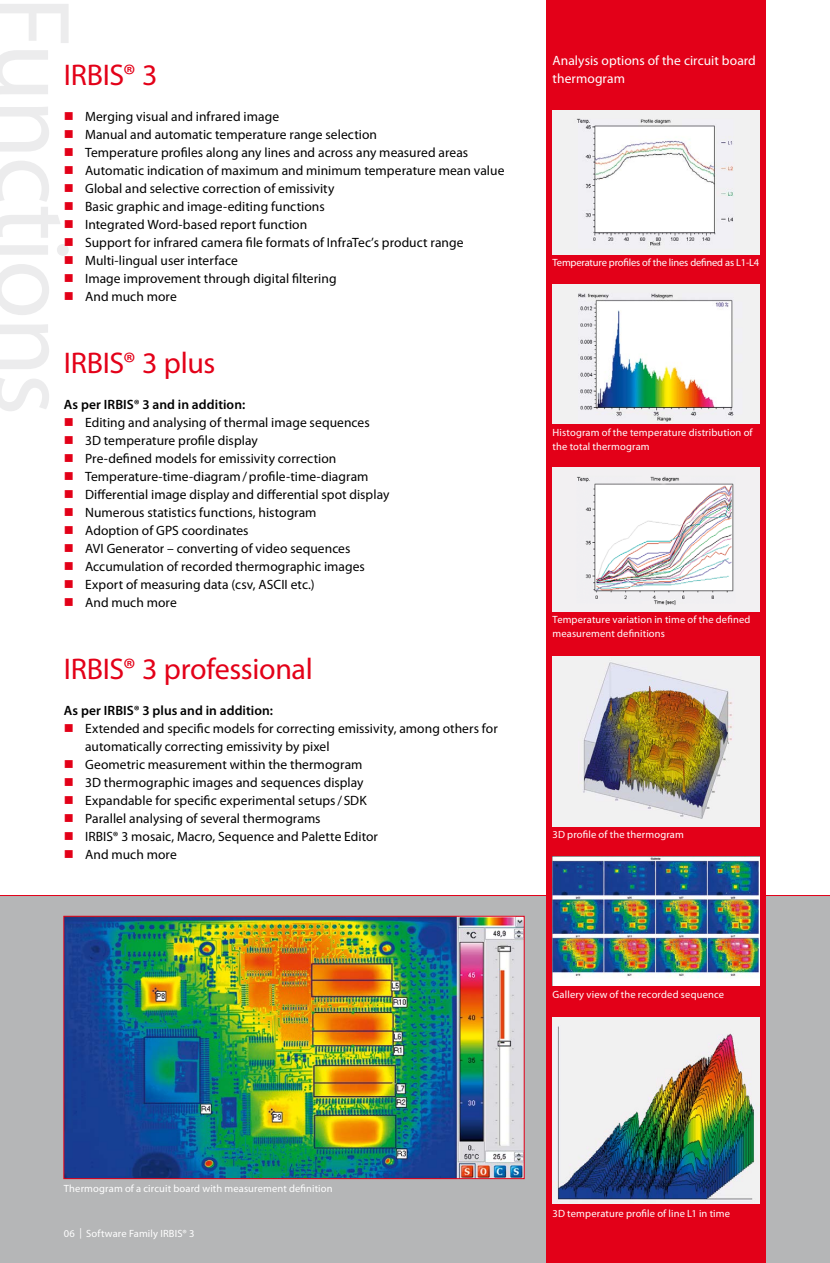
<style>
.page{position:relative;width:830px;height:1263px;background:#fff}
.page>*{position:absolute;margin:0;border:0;box-sizing:border-box;transform-origin:0 0}
.t1{font:30px "Myriad Pro";letter-spacing:-.01em;color:#e30018}
.t2{font:13.5px/18px "Myriad Pro";letter-spacing:.005em;color:#000}
.t3{font:600 13.5px "Myriad Pro";letter-spacing:.005em;color:#000}
.t4{font:13.5px/18px "Myriad Pro";letter-spacing:.005em;color:#fff}
.t5{font:10.5px/13.5px "Myriad Pro";letter-spacing:.01em;color:#fff}
.t6{font:10.5px "Myriad Pro";letter-spacing:-.015em;color:#fff}
</style>
<div class="page">
<div style="left:0;top:895px;width:829px;height:368px;background:#b5b6b7"></div>
<hr style="left:0;top:895px;width:829px;height:1px;background:#e30018">
<div style="left:546px;top:0;width:219px;height:1263px;background:#e30018"></div>
<img style="left:552px;top:111px;width:207px;height:143px">
<img style="left:552px;top:285px;width:207px;height:139px">
<img style="left:552px;top:856px;width:207px;height:129px">
<img style="left:552px;top:468px;width:207px;height:143px">
<img style="left:552px;top:656px;width:207px;height:170px">
<img style="left:552px;top:1017px;width:207px;height:186px">
<img style="left:63px;top:915px;width:461px;height:264px">
<h1 class="t1" style="left:64px;top:56px;width:95px">IRBIS® 3</h1>
<p class="t4" style="left:552px;top:52px;width:205px">Analysis options of the circuit board thermogram</p>
<p class="t2" style="left:85px;top:107px;width:420px">Merging visual and infrared image<br>Manual and automatic temperature range selection<br>Temperature profiles along any lines and across any measured areas Automatic indication of maximum and minimum temperature mean value Global and selective correction of emissivity<br>Basic graphic and image-editing functions<br>Integrated Word-based report function<br>Support for infrared camera file formats of InfraTec’s product range Multi-lingual user interface<br>Image improvement through digital filtering<br>And much more</p>
<h1 class="t1" style="left:64px;top:344px;width:153px">IRBIS® 3 plus</h1>
<p class="t3" style="left:64px;top:396px;width:183px">As per IRBIS® 3 and in addition:</p>
<p class="t2" style="left:85px;top:413px;width:305px">Editing and analysing of thermal image sequences<br>3D temperature profile display<br>Pre-defined models for emissivity correction Temperature-time-diagram/profile-time-diagram Differential image display and differential spot display Numerous statistics functions, histogram<br>Adoption of GPS coordinates<br>AVI Generator – converting of video sequences Accumulation of recorded thermographic images Export of measuring data (csv, ASCII etc.)<br>And much more</p>
<h1 class="t1" style="left:64px;top:650px;width:250px">IRBIS® 3 professional</h1>
<p class="t3" style="left:64px;top:702px;width:210px">As per IRBIS® 3 plus and in addition:</p>
<p class="t2" style="left:85px;top:719px;width:414px">Extended and specific models for correcting emissivity, among others for automatically correcting emissivity by pixel<br>Geometric measurement within the thermogram<br>3D thermographic images and sequences display<br>Expandable for specific experimental setups/ SDK<br>Parallel analysing of several thermograms<br>IRBIS® 3 mosaic, Macro, Sequence and Palette Editor<br>And much more</p>
<p class="t6" style="left:552px;top:256px;width:208px">Temperature profiles of the lines defined as L1-L4</p>
<p class="t5" style="left:552px;top:426px;width:201px">Histogram of the temperature distribution of the total thermogram</p>
<p class="t5" style="left:552px;top:613px;width:199px">Temperature variation in time of the defined measurement definitions</p>
<p class="t5" style="left:552px;top:828px;width:133px">3D profile of the thermogram</p>
<p class="t5" style="left:552px;top:987px;width:173px">Gallery view of the recorded sequence</p>
<p class="t5" style="left:64px;top:1181px;width:270px">Thermogram of a circuit board with measurement definition</p>
<p class="t5" style="left:64px;top:1227px;width:132px">06 | Software Family IRBIS® 3</p>
<p class="t5" style="left:552px;top:1207px;width:179px">3D temperature profile of line L1 in time</p>
</div>
